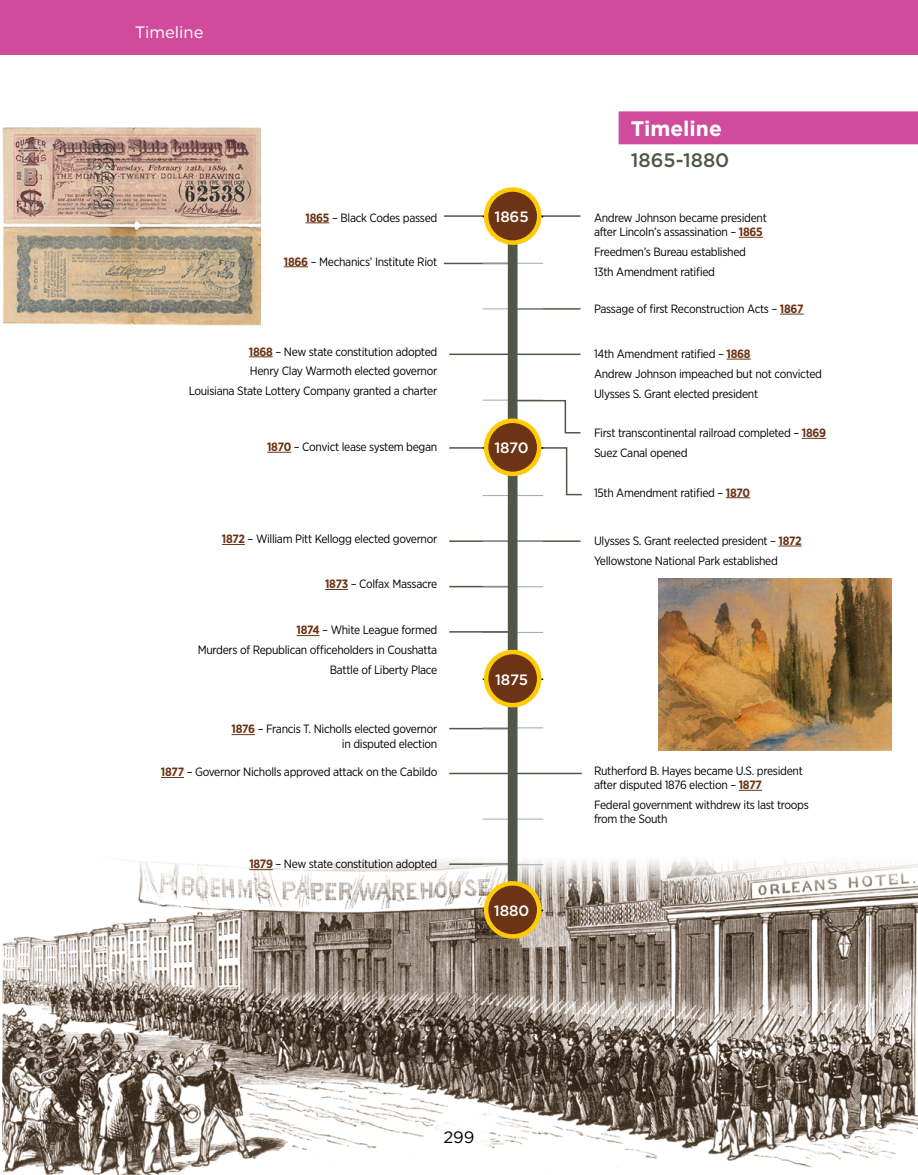
<style>
.page{position:relative;width:918px;height:1175px;background:#fff}
.page>*{position:absolute;margin:0;border:0;box-sizing:border-box;transform-origin:0 0}
.t1{font:700 21px "Gotham";color:#fff}
.t2{font:500 19.5px "Gotham";color:#505648}
.t3{font:16.5px "Gotham";color:#fff}
.t4{font:16.5px "Gotham";color:#000}
.t5{font:500 15px "Gotham";letter-spacing:-.01em;color:#fff}
.t6{font:12px/19.8px "Gotham Narrow";letter-spacing:-.025em;color:#000}
.s1{font-weight:700;color:#6c3314}
</style>
<div class="page">
<img style="left:3px;top:847px;width:915px;height:327px">
<div style="left:618px;top:111px;width:300px;height:34px;background:#d04b9b"></div>
<svg style="left:306px;top:222px;width:23px;height:1px"></svg>
<svg style="left:284px;top:266px;width:24px;height:1px"></svg>
<svg style="left:249px;top:356px;width:24px;height:1px"></svg>
<svg style="left:267px;top:452px;width:24px;height:1px"></svg>
<svg style="left:222px;top:544px;width:23px;height:1px"></svg>
<svg style="left:325px;top:589px;width:23px;height:1px"></svg>
<svg style="left:297px;top:635px;width:23px;height:1px"></svg>
<svg style="left:232px;top:734px;width:23px;height:1px"></svg>
<svg style="left:161px;top:777px;width:23px;height:1px"></svg>
<svg style="left:249px;top:869px;width:24px;height:1px"></svg>
<svg style="left:0;top:54px;width:918px;height:1px"></svg>
<svg style="left:739px;top:237px;width:24px;height:1px"></svg>
<svg style="left:780px;top:314px;width:24px;height:1px"></svg>
<svg style="left:727px;top:359px;width:24px;height:1px"></svg>
<svg style="left:802px;top:438px;width:24px;height:1px"></svg>
<svg style="left:726px;top:497px;width:24px;height:1px"></svg>
<svg style="left:779px;top:545px;width:23px;height:1px"></svg>
<svg style="left:739px;top:790px;width:23px;height:1px"></svg>
<img style="left:3px;top:127px;width:258px;height:198px">
<img style="left:659px;top:578px;width:232px;height:172px">
<svg style="left:449px;top:446px;width:133px;height:50px"></svg>
<hr style="left:449px;top:586px;width:64px;height:1px;background:#505648">
<hr style="left:444px;top:215px;width:137px;height:2px;background:#505648">
<hr style="left:444px;top:263px;width:69px;height:1px;background:#505648">
<hr style="left:449px;top:728px;width:64px;height:1px;background:#505648">
<hr style="left:449px;top:863px;width:64px;height:2px;background:#505648">
<hr style="left:512px;top:308px;width:68px;height:2px;background:#505648">
<hr style="left:449px;top:540px;width:131px;height:2px;background:#505648">
<hr style="left:483px;top:216px;width:60px;height:1px;background:#000">
<hr style="left:483px;top:263px;width:60px;height:1px;background:#a5a7aa">
<hr style="left:483px;top:495px;width:60px;height:1px;background:#a5a7aa">
<hr style="left:483px;top:727px;width:60px;height:1px;background:#a5a7aa">
<hr style="left:483px;top:309px;width:60px;height:1px;background:#a5a7aa">
<hr style="left:483px;top:541px;width:60px;height:1px;background:#a5a7aa">
<hr style="left:483px;top:586px;width:60px;height:1px;background:#a5a7aa">
<hr style="left:483px;top:819px;width:60px;height:1px;background:#a5a7aa">
<hr style="left:483px;top:400px;width:60px;height:1px;background:#a5a7aa">
<hr style="left:483px;top:632px;width:60px;height:1px;background:#a5a7aa">
<hr style="left:483px;top:864px;width:60px;height:1px;background:#a5a7aa">
<hr style="left:483px;top:447px;width:60px;height:1px;background:#000">
<hr style="left:483px;top:678px;width:60px;height:2px;background:#000">
<hr style="left:483px;top:909px;width:60px;height:2px;background:#000">
<div style="left:508px;top:226px;width:10px;height:704px;background:#505648;border-radius:5px"></div>
<div style="left:486px;top:189px;width:53px;height:54px;background:#6c3314;border-radius:50%"></div>
<div style="left:484px;top:187px;width:57px;height:58px;border:4px solid #ffcb05;border-radius:50%"></div>
<div style="left:486px;top:421px;width:53px;height:53px;background:#6c3314;border-radius:50%"></div>
<div style="left:484px;top:418px;width:57px;height:58px;border:4px solid #ffcb05;border-radius:50%"></div>
<div style="left:486px;top:652px;width:53px;height:53px;background:#6c3314;border-radius:50%"></div>
<div style="left:484px;top:650px;width:57px;height:57px;border:4px solid #ffcb05;border-radius:50%"></div>
<div style="left:486px;top:883px;width:53px;height:53px;background:#6c3314;border-radius:50%"></div>
<div style="left:484px;top:881px;width:57px;height:57px;border:4px solid #ffcb05;border-radius:50%"></div>
<hr style="left:449px;top:631px;width:64px;height:1px;background:#505648">
<hr style="left:449px;top:353px;width:131px;height:2px;background:#505648">
<svg style="left:510px;top:399px;width:71px;height:35px"></svg>
<hr style="left:449px;top:772px;width:133px;height:2px;background:#505648">
<div style="left:0;top:0;width:918px;height:54px;background:#d04b9b"></div>
<div style="left:430px;top:1108px;width:60px;height:60px;background:#fff;border-radius:50%"></div>
<h3 class="t3" style="left:135px;top:22px;width:70px">Timeline</h3>
<p class="t6" style="left:306px;top:207px;width:133px"><span class="s1">1865</span> – Black Codes passed</p>
<p class="t6" style="left:284px;top:251px;width:155px"><span class="s1">1866</span> – Mechanics’ Institute Riot</p>
<p class="t6" style="left:189px;top:341px;width:250px;text-align:right"><span class="s1">1868</span> – New state constitution adopted<br>Henry Clay Warmoth elected governor<br>Louisiana State Lottery Company granted a charter</p>
<p class="t6" style="left:267px;top:437px;width:172px"><span class="s1">1870</span> – Convict lease system began</p>
<p class="t6" style="left:222px;top:529px;width:217px"><span class="s1">1872</span> – William Pitt Kellogg elected governor</p>
<p class="t6" style="left:325px;top:574px;width:114px"><span class="s1">1873</span> – Colfax Massacre</p>
<p class="t6" style="left:198px;top:620px;width:241px;text-align:right"><span class="s1">1874</span> – White League formed<br>Murders of Republican officeholders in Coushatta<br>Battle of Liberty Place</p>
<p class="t6" style="left:232px;top:721px;width:207px;line-height:14.4px;text-align:right"><span class="s1">1876</span> – Francis T. Nicholls elected governor in disputed election</p>
<p class="t6" style="left:161px;top:762px;width:278px"><span class="s1">1877</span> – Governor Nicholls approved attack on the Cabildo</p>
<p class="t6" style="left:249px;top:854px;width:189px"><span class="s1">1879</span> – New state constitution adopted</p>
<p class="t5" style="left:495px;top:207px;width:36px">1865</p>
<p class="t5" style="left:494px;top:438px;width:36px">1870</p>
<p class="t5" style="left:495px;top:669px;width:34px">1875</p>
<p class="t5" style="left:494px;top:900px;width:37px">1880</p>
<h1 class="t1" style="left:631px;top:115px;width:93px">Timeline</h1>
<h2 class="t2" style="left:631px;top:147px;width:100px">1865-1880</h2>
<p class="t6" style="left:594px;top:210px;width:174px;line-height:14.4px">Andrew Johnson became president after Lincoln’s assassination – <span class="s1">1865</span></p>
<p class="t6" style="left:594px;top:241px;width:154px">Freedmen’s Bureau established<br>13th Amendment ratified</p>
<p class="t6" style="left:594px;top:298px;width:211px">Passage of first Reconstruction Acts – <span class="s1">1867</span></p>
<p class="t6" style="left:594px;top:343px;width:230px">14th Amendment ratified – <span class="s1">1868<br></span>Andrew Johnson impeached but not convicted<br>Ulysses S. Grant elected president</p>
<p class="t6" style="left:594px;top:423px;width:234px">First transcontinental railroad completed – <span class="s1">1869<br></span>Suez Canal opened</p>
<p class="t6" style="left:594px;top:482px;width:158px">15th Amendment ratified – <span class="s1">1870</span></p>
<p class="t6" style="left:594px;top:530px;width:209px">Ulysses S. Grant reelected president – <span class="s1">1872<br></span>Yellowstone National Park established</p>
<p class="t6" style="left:594px;top:763px;width:210px;line-height:14.4px">Rutherford B. Hayes became U.S. president after disputed 1876 election – <span class="s1">1877</span></p>
<p class="t6" style="left:594px;top:797px;width:216px;line-height:14.4px">Federal government withdrew its last troops from the South</p>
<h3 class="t4" style="left:443px;top:1126px;width:33px">299</h3>
</div>
